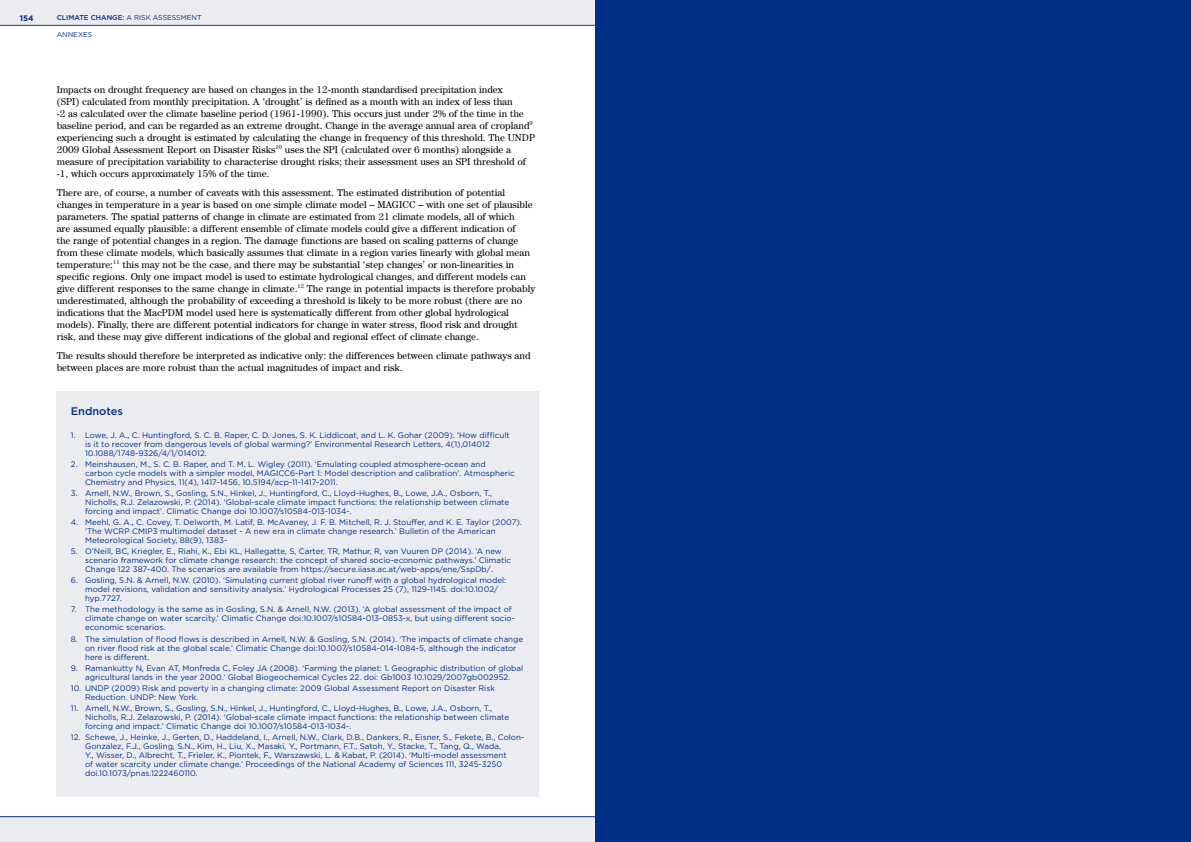
<style>
.page{position:relative;width:1191px;height:842px;background:#fff}
.page>*{position:absolute;margin:0;border:0;box-sizing:border-box;transform-origin:0 0}
.t1{font:500 11px "Gotham HTF";color:#002f87}
.t2{font:10px/12px "Century IT Cby BT";color:#000}
.t3{font:8px/9px "Gotham HTF";color:#002f87}
.t4{font:700 8px "Gotham HTF";color:#002f87}
.t5{font:7px "Gotham HTF";color:#002f87}
.s1{font-weight:500}
</style>
<div class="page">
<div style="left:0;top:0;width:1191px;height:25px;background:#ebecf0"></div>
<div style="left:0;top:817px;width:1191px;height:25px;background:#ebecf0"></div>
<hr style="left:0;top:25px;width:1191px;height:1px;background:#283583">
<hr style="left:0;top:816px;width:1191px;height:1px;background:#002f87">
<div style="left:57px;top:391px;width:482px;height:406px;background:#ebecf0"></div>
<div style="left:595px;top:0;width:596px;height:842px;background:#002f87"></div>
<p class="t4" style="left:20px;top:13px;width:15px">154</p>
<p class="t5" style="left:57px;top:14px;width:146px"><span class="s1">CLIMATE CHANGE:</span> A RISK ASSESSMENT</p>
<p class="t5" style="left:57px;top:31px;width:37px">ANNEXES</p>
<p class="t2" style="left:57px;top:83px;width:480px">Impacts on drought frequency are based on changes in the 12-month standardised precipitation index<br>(SPI) calculated from monthly precipitation. A ‘drought’ is defined as a month with an index of less than<br>-2 as calculated over the climate baseline period (1961-1990). This occurs just under 2% of the time in the baseline period, and can be regarded as an extreme drought. Change in the average annual area of cropland<sup>9 </sup>experiencing such a drought is estimated by calculating the change in frequency of this threshold. The UNDP 2009 Global Assessment Report on Disaster Risks<sup>10</sup> uses the SPI (calculated over 6 months) alongside a measure of precipitation variability to characterise drought risks; their assessment uses an SPI threshold of -1, which occurs approximately 15% of the time.</p>
<p class="t2" style="left:57px;top:186px;width:480px">There are, of course, a number of caveats with this assessment. The estimated distribution of potential changes in temperature in a year is based on one simple climate model – MAGICC – with one set of plausible parameters. The spatial patterns of change in climate are estimated from 21 climate models, all of which<br>are assumed equally plausible: a different ensemble of climate models could give a different indication of<br>the range of potential changes in a region. The damage functions are based on scaling patterns of change from these climate models, which basically assumes that climate in a region varies linearly with global mean temperature:<sup>11</sup> this may not be the case, and there may be substantial ‘step changes’ or non-linearities in specific regions. Only one impact model is used to estimate hydrological changes, and different models can give different responses to the same change in climate.<sup>12</sup> The range in potential impacts is therefore probably underestimated, although the probability of exceeding a threshold is likely to be more robust (there are no indications that the MacPDM model used here is systematically different from other global hydrological models). Finally, there are different potential indicators for change in water stress, flood risk and drought risk, and these may give different indications of the global and regional effect of climate change.</p>
<p class="t2" style="left:57px;top:349px;width:475px">The results should therefore be interpreted as indicative only: the differences between climate pathways and between places are more robust than the actual magnitudes of impact and risk.</p>
<h1 class="t1" style="left:71px;top:404px;width:54px">Endnotes</h1>
<p class="t3" style="left:85px;top:430px;width:426px;text-indent:-14px">1. Lowe, J. A., C. Huntingford, S. C. B. Raper, C. D. Jones, S. K. Liddicoat, and L. K. Gohar (2009). ‘How difficult is it to recover from dangerous levels of global warming?’ Environmental Research Letters, 4(1),014012<br>10.1088/1748-9326/4/1/014012.</p>
<p class="t3" style="left:85px;top:459px;width:431px;text-indent:-14px">2. Meinshausen, M., S. C. B. Raper, and T. M. L. Wigley (2011). ‘Emulating coupled atmosphere-ocean and carbon cycle models with a simpler model, MAGICC6-Part 1: Model description and calibration’. Atmospheric<br>Chemistry and Physics, 11(4), 1417-1456, 10.5194/acp-11-1417-2011.</p>
<p class="t3" style="left:85px;top:488px;width:425px;text-indent:-14px">3. Arnell, N.W., Brown, S., Gosling, S.N., Hinkel, J., Huntingford, C., Lloyd-Hughes, B., Lowe, J.A., Osborn, T.,<br>Nicholls, R.J. Zelazowski, P. (2014). ‘Global-scale climate impact functions: the relationship between climate forcing and impact’. Climatic Change doi 10.1007/s10584-013-1034-.</p>
<p class="t3" style="left:85px;top:518px;width:438px;text-indent:-14px">4. Meehl, G. A., C. Covey, T. Delworth, M. Latif, B. McAvaney, J. F. B. Mitchell, R. J. Stouffer, and K. E. Taylor (2007). ‘The WCRP CMIP3 multimodel dataset - A new era in climate change research.’ Bulletin of the American<br>Meteorological Society, 88(9), 1383-</p>
<p class="t3" style="left:85px;top:547px;width:427px;text-indent:-14px">5. O’Neill, BC, Kriegler, E., Riahi, K., Ebi KL, Hallegatte, S, Carter, TR, Mathur, R, van Vuuren DP (2014). ‘A new scenario framework for climate change research: the concept of shared socio-economic pathways.’ Climatic<br>Change 122 387-400. The scenarios are available from https://secure.iiasa.ac.at/web-apps/ene/SspDb/.</p>
<p class="t3" style="left:85px;top:576px;width:423px;text-indent:-14px">6. Gosling, S.N. &amp; Arnell, N.W. (2010). ‘Simulating current global river runoff with a global hydrological model: model revisions, validation and sensitivity analysis.’ Hydrological Processes 25 (7), 1129-1145. doi:10.1002/ hyp.7727.</p>
<p class="t3" style="left:85px;top:605px;width:431px;text-indent:-14px">7. The methodology is the same as in Gosling, S.N. &amp; Arnell, N.W. (2013). ‘A global assessment of the impact of climate change on water scarcity.’ Climatic Change doi:10.1007/s10584-013-0853-x, but using different socio&shy;economic scenarios.</p>
<p class="t3" style="left:85px;top:634px;width:440px;text-indent:-14px">8. The simulation of flood flows is described in Arnell, N.W. &amp; Gosling, S.N. (2014). ‘The impacts of climate change on river flood risk at the global scale.’ Climatic Change doi:10.1007/s10584-014-1084-5, although the indicator here is different.</p>
<p class="t3" style="left:71px;top:663px;width:454px;text-align:center">9. Ramankutty N, Evan AT, Monfreda C, Foley JA (2008). ‘Farming the planet: 1. Geographic distribution of global agricultural lands in the year 2000.’ Global Biogeochemical Cycles 22. doi: Gb1003 10.1029/2007gb002952.</p>
<p class="t3" style="left:85px;top:683px;width:411px;text-indent:-14px">10. UNDP (2009) Risk and poverty in a changing climate: 2009 Global Assessment Report on Disaster Risk<br>Reduction. UNDP: New York.</p>
<p class="t3" style="left:85px;top:703px;width:425px;text-indent:-14px">11. Arnell, N.W., Brown, S., Gosling, S.N., Hinkel, J., Huntingford, C., Lloyd-Hughes, B., Lowe, J.A., Osborn, T.,<br>Nicholls, R.J. Zelazowski, P. (2014). ‘Global-scale climate impact functions: the relationship between climate forcing and impact.’ Climatic Change doi 10.1007/s10584-013-1034-.</p>
<p class="t3" style="left:85px;top:733px;width:441px;text-indent:-14px">12. Schewe, J., Heinke, J., Gerten, D., Haddeland, I., Arnell, N.W., Clark, D.B., Dankers, R., Eisner, S., Fekete, B., Colon-Gonzalez, F.J., Gosling, S.N., Kim, H., Liu, X., Masaki, Y., Portmann, F.T., Satoh, Y., Stacke, T., Tang, Q., Wada,<br>Y., Wisser, D., Albrecht, T., Frieler, K., Piontek, F., Warszawski, L. &amp; Kabat, P. (2014). ‘Multi-model assessment<br>of water scarcity under climate change.’ Proceedings of the National Academy of Sciences 111, 3245-3250 doi.10.1073/pnas.1222460110.</p>
</div>
